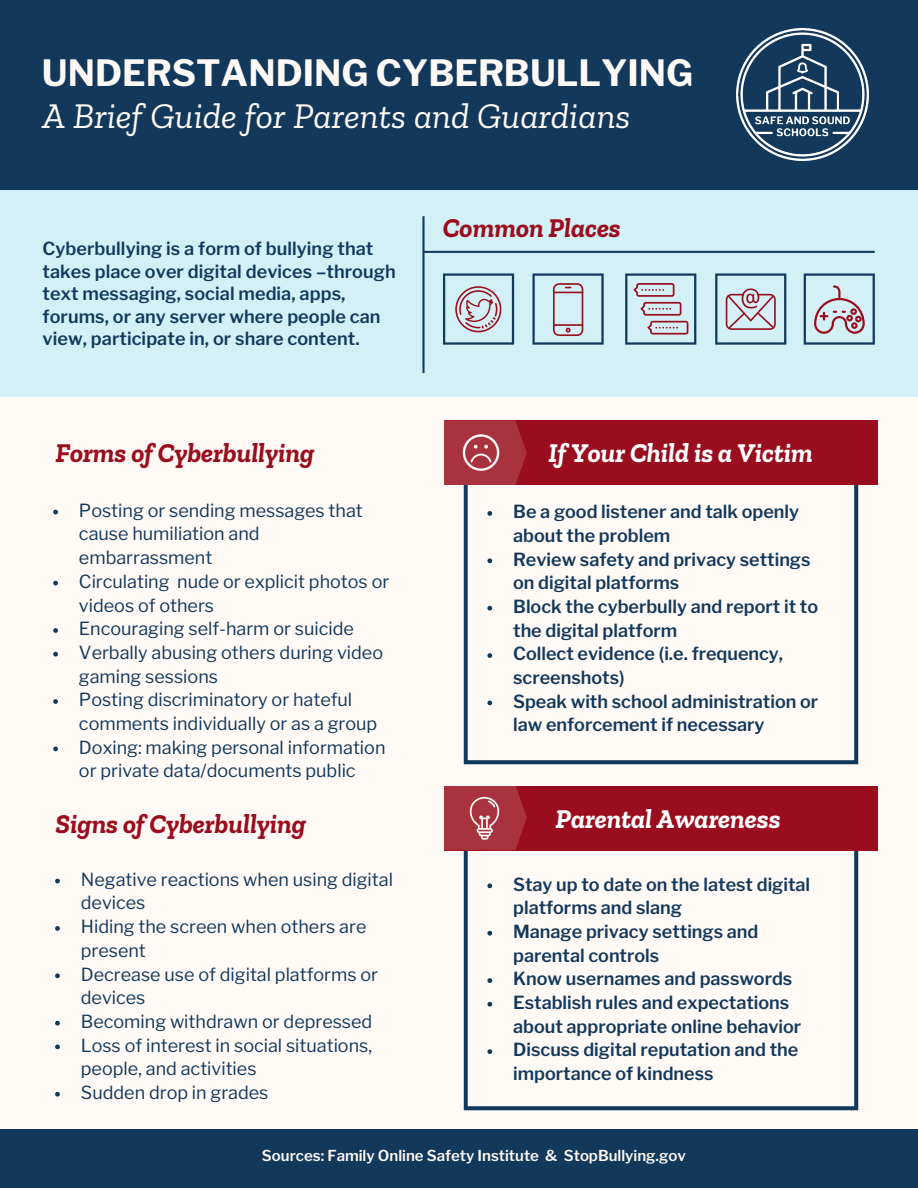
<style>
.page{position:relative;width:918px;height:1188px;background:#fffaf5}
.page>*{position:absolute;margin:0;border:0;box-sizing:border-box;transform-origin:0 0}
.t1{font:italic 36px "Zilla Slab";color:#fffaf5}
.t2{font:700 36px "Libre Franklin";color:#fffaf5}
.t3{font:italic 700 27px "Zilla Slab";color:#9a0d1e}
.t4{font:italic 700 27px "Zilla Slab";color:#fff}
.t5{font:600 18px/23.7px "Libre Franklin";color:#12385c}
.t6{font:18px/23.7px "Libre Franklin";color:#12385c}
.t7{font:600 15px "Libre Franklin";color:#fffaf5}
</style>
<div class="page">
<div style="left:0;top:1130px;width:918px;height:58px;background:#12385c"></div>
<div style="left:0;top:189px;width:918px;height:207px;background:#d2f0f6"></div>
<div style="left:0;top:0;width:918px;height:189px;background:#12385c"></div>
<svg style="left:464px;top:850px;width:394px;height:260px"></svg>
<svg style="left:464px;top:485px;width:394px;height:279px"></svg>
<div style="left:444px;top:420px;width:434px;height:65px;background:#9a0d1e"></div>
<div style="left:444px;top:786px;width:434px;height:64px;background:#9a0d1e"></div>
<svg style="left:422px;top:216px;width:453px;height:157px"></svg>
<img style="left:737px;top:29px;width:131px;height:131px">
<svg style="left:444px;top:420px;width:83px;height:65px;background:#ad3b47"></svg>
<svg style="left:444px;top:786px;width:83px;height:64px;background:#ac3b47"></svg>
<svg style="left:53px;top:510px;width:5px;height:4px"></svg>
<svg style="left:53px;top:581px;width:5px;height:4px"></svg>
<svg style="left:53px;top:628px;width:5px;height:5px"></svg>
<svg style="left:53px;top:652px;width:5px;height:5px"></svg>
<svg style="left:53px;top:699px;width:5px;height:5px"></svg>
<svg style="left:53px;top:747px;width:5px;height:4px"></svg>
<svg style="left:55px;top:879px;width:5px;height:4px"></svg>
<svg style="left:55px;top:926px;width:5px;height:5px"></svg>
<svg style="left:55px;top:973px;width:5px;height:5px"></svg>
<svg style="left:55px;top:1021px;width:5px;height:5px"></svg>
<svg style="left:55px;top:1044px;width:5px;height:5px"></svg>
<svg style="left:55px;top:1092px;width:5px;height:5px"></svg>
<svg style="left:487px;top:511px;width:5px;height:5px"></svg>
<svg style="left:487px;top:558px;width:5px;height:5px"></svg>
<svg style="left:487px;top:606px;width:5px;height:5px"></svg>
<svg style="left:487px;top:653px;width:5px;height:5px"></svg>
<svg style="left:487px;top:701px;width:5px;height:4px"></svg>
<svg style="left:487px;top:883px;width:5px;height:5px"></svg>
<svg style="left:487px;top:931px;width:5px;height:5px"></svg>
<svg style="left:487px;top:978px;width:5px;height:5px"></svg>
<svg style="left:487px;top:1002px;width:5px;height:5px"></svg>
<svg style="left:487px;top:1049px;width:5px;height:5px"></svg>
<h1 class="t2" style="left:42px;top:51px;width:653px">UNDERSTANDING CYBERBULLYING</h1>
<h1 class="t1" style="left:43px;top:94px;width:589px">A Brief Guide for Parents and Guardians</h1>
<p class="t5" style="left:43px;top:238px;width:355px;line-height:22.5px">Cyberbullying is a form of bullying that takes place over digital devices –through text messaging, social media, apps, forums, or any server where people can view, participate in, or share content.</p>
<h2 class="t3" style="left:56px;top:436px;width:260px">Forms of Cyberbullying</h2>
<p class="t6" style="left:79px;top:498px;width:312px">Posting or sending messages that cause humiliation and embarrassment<br>Circulating nude or explicit photos or videos of others<br>Encouraging self-harm or suicide<br>Verbally abusing others during video gaming sessions<br>Posting discriminatory or hateful comments individually or as a group<br>Doxing: making personal information or private data/documents public</p>
<h2 class="t3" style="left:56px;top:808px;width:252px">Signs of Cyberbullying</h2>
<p class="t6" style="left:81px;top:867px;width:314px">Negative reactions when using digital devices<br>Hiding the screen when others are present<br>Decrease use of digital platforms or devices<br>Becoming withdrawn or depressed<br>Loss of interest in social situations, people, and activities<br>Sudden drop in grades</p>
<h2 class="t3" style="left:443px;top:212px;width:179px">Common Places</h2>
<h2 class="t4" style="left:549px;top:436px;width:266px">If Your Child is a Victim</h2>
<p class="t5" style="left:513px;top:500px;width:307px">Be a good listener and talk openly about the problem<br>Review safety and privacy settings on digital platforms<br>Block the cyberbully and report it to the digital platform<br>Collect evidence (i.e. frequency, screenshots)<br>Speak with school administration or law enforcement if necessary</p>
<h2 class="t4" style="left:555px;top:802px;width:227px">Parental Awareness</h2>
<p class="t5" style="left:513px;top:872px;width:298px">Stay up to date on the latest digital platforms and slang<br>Manage privacy settings and parental controls<br>Know usernames and passwords<br>Establish rules and expectations about appropriate online behavior<br>Discuss digital reputation and the importance of kindness</p>
<p class="t7" style="left:262px;top:1147px;width:425px">Sources: Family Online Safety Institute &amp; StopBullying.gov</p>
</div>
